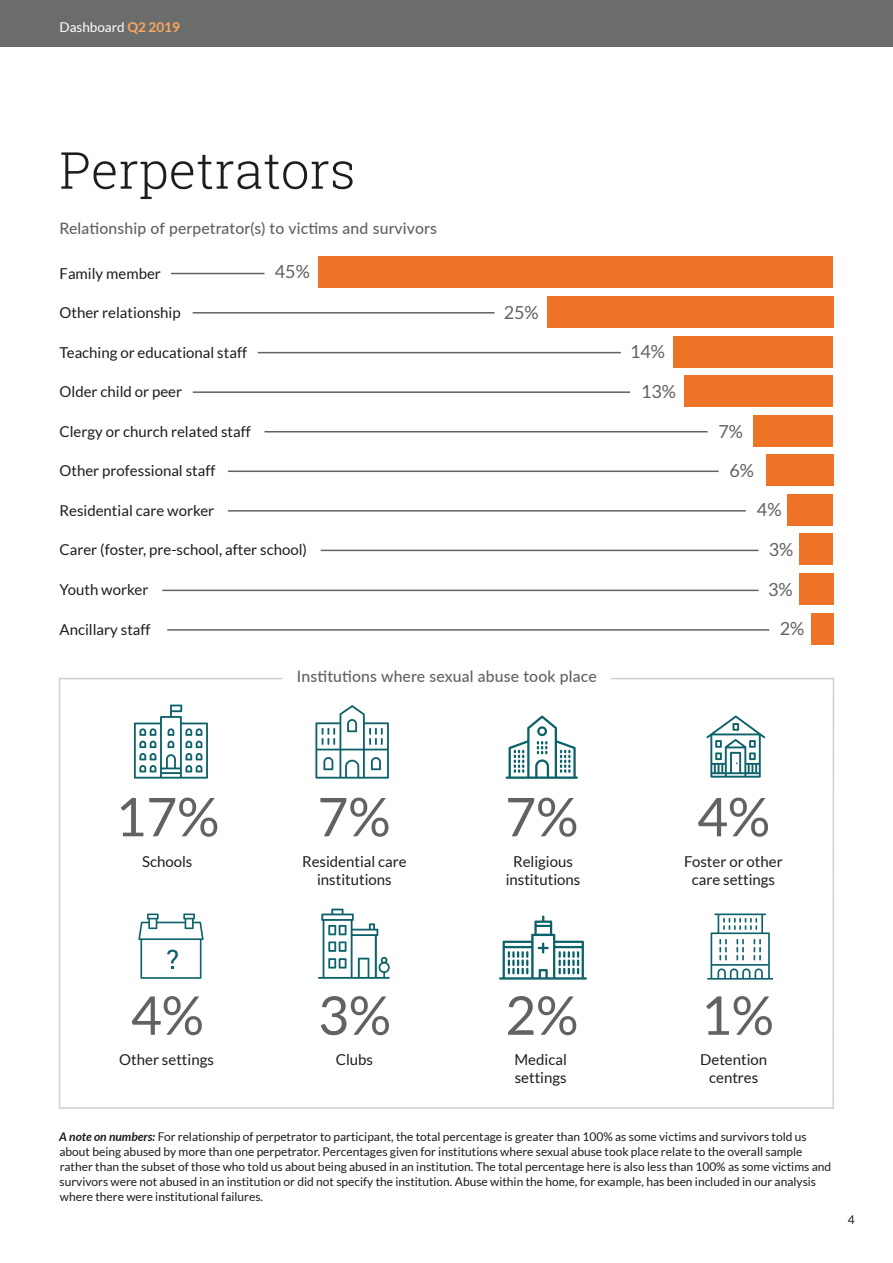
<style>
.page{position:relative;width:893px;height:1263px;background:#fff}
.page>*{position:absolute;margin:0;border:0;box-sizing:border-box;transform-origin:0 0}
.t1{font:53.4px "Lato";color:#626261}
.t2{font:300 51px "Roboto Slab";color:#1d1d1b}
.t3{font:18px "Lato";color:#626261}
.t4{font:500 15.75px "Lato";letter-spacing:.01em;color:#626261}
.t5{font:15px "Lato";color:#1d1d1b}
.t6{font:13.5px "Lato";color:#fff}
.t7{font:12px/15px "Lato";color:#1d1d1b}
.s1{font-weight:700;color:#ffa65c}
.s2{font-weight:700;font-style:italic}
</style>
<div class="page">
<div style="left:0;top:0;width:893px;height:47px;background:#6b6d6d"></div>
<hr style="left:193px;top:391px;width:437px;height:2px;background:#626261">
<hr style="left:264px;top:431px;width:444px;height:1px;background:#626261">
<hr style="left:228px;top:470px;width:491px;height:2px;background:#626261">
<hr style="left:162px;top:590px;width:596px;height:1px;background:#626261">
<hr style="left:228px;top:510px;width:518px;height:2px;background:#626261">
<hr style="left:167px;top:629px;width:602px;height:2px;background:#626261">
<hr style="left:321px;top:550px;width:437px;height:1px;background:#626261">
<hr style="left:193px;top:312px;width:302px;height:2px;background:#626261">
<hr style="left:258px;top:352px;width:363px;height:1px;background:#626261">
<hr style="left:171px;top:273px;width:93px;height:1px;background:#626261">
<div style="left:318px;top:257px;width:515px;height:31px;background:#ee7326"></div>
<div style="left:547px;top:296px;width:286px;height:32px;background:#ee7326"></div>
<div style="left:673px;top:336px;width:160px;height:31px;background:#ee7326"></div>
<div style="left:684px;top:375px;width:149px;height:32px;background:#ee7326"></div>
<div style="left:753px;top:415px;width:80px;height:31px;background:#ee7326"></div>
<div style="left:766px;top:455px;width:67px;height:31px;background:#ee7326"></div>
<div style="left:788px;top:494px;width:45px;height:32px;background:#ee7326"></div>
<svg style="left:58px;top:678px;width:776px;height:431px"></svg>
<div style="left:799px;top:534px;width:34px;height:31px;background:#ee7326"></div>
<div style="left:799px;top:574px;width:34px;height:31px;background:#ee7326"></div>
<div style="left:811px;top:613px;width:22px;height:32px;background:#ee7326"></div>
<p class="t6" style="left:60px;top:20px;width:122px">Dashboard <span class="s1">Q2 2019</span></p>
<h1 class="t2" style="left:60px;top:135px;width:297px">Perpetrators</h1>
<h2 class="t4" style="left:60px;top:217px;width:379px">Relationship of perpetrator(s) to victims and survivors</h2>
<p class="t5" style="left:60px;top:265px;width:103px">Family member</p>
<p class="t3" style="left:275px;top:262px;width:37px">45%</p>
<p class="t5" style="left:60px;top:304px;width:123px">Other relationship</p>
<p class="t3" style="left:504px;top:303px;width:37px">25%</p>
<p class="t5" style="left:60px;top:344px;width:189px">Teaching or educational staff</p>
<p class="t3" style="left:630px;top:341px;width:37px">14%</p>
<p class="t5" style="left:60px;top:383px;width:124px">Older child or peer</p>
<p class="t3" style="left:641px;top:381px;width:37px">13%</p>
<p class="t5" style="left:60px;top:423px;width:193px">Clergy or church related staff</p>
<p class="t3" style="left:718px;top:421px;width:26px">7%</p>
<p class="t5" style="left:60px;top:462px;width:157px">Other professional staff</p>
<p class="t3" style="left:729px;top:460px;width:26px">6%</p>
<p class="t5" style="left:60px;top:502px;width:156px">Residential care worker</p>
<p class="t3" style="left:757px;top:499px;width:26px">4%</p>
<p class="t5" style="left:60px;top:542px;width:249px">Carer (foster, pre-school, after school)</p>
<p class="t3" style="left:769px;top:539px;width:26px">3%</p>
<p class="t5" style="left:60px;top:582px;width:90px">Youth worker</p>
<p class="t3" style="left:768px;top:579px;width:26px">3%</p>
<p class="t5" style="left:60px;top:621px;width:93px">Ancillary staff</p>
<p class="t3" style="left:780px;top:619px;width:26px">2%</p>
<h2 class="t4" style="left:297px;top:665px;width:301px">Institutions where sexual abuse took place</h2>
<p class="t1" style="left:115px;top:787px;width:106px">17%</p>
<p class="t1" style="left:317px;top:787px;width:75px">7%</p>
<p class="t1" style="left:505px;top:787px;width:75px">7%</p>
<p class="t1" style="left:697px;top:787px;width:75px">4%</p>
<p class="t5" style="left:142px;top:853px;width:52px">Schools</p>
<p class="t5" style="left:302px;top:853px;width:106px">Residential care</p>
<p class="t5" style="left:513px;top:853px;width:61px">Religious</p>
<p class="t5" style="left:684px;top:853px;width:100px">Foster or other</p>
<p class="t5" style="left:317px;top:871px;width:76px">institutions</p>
<p class="t5" style="left:506px;top:871px;width:76px">institutions</p>
<p class="t5" style="left:692px;top:871px;width:85px">care settings</p>
<p class="t1" style="left:131px;top:986px;width:75px">4%</p>
<p class="t1" style="left:318px;top:986px;width:75px">3%</p>
<p class="t1" style="left:505px;top:986px;width:75px">2%</p>
<p class="t1" style="left:701px;top:986px;width:75px">1%</p>
<p class="t5" style="left:119px;top:1051px;width:96px">Other settings</p>
<p class="t5" style="left:336px;top:1051px;width:39px">Clubs</p>
<p class="t5" style="left:514px;top:1051px;width:54px">Medical</p>
<p class="t5" style="left:700px;top:1051px;width:69px">Detention</p>
<p class="t5" style="left:515px;top:1069px;width:53px">settings</p>
<p class="t5" style="left:709px;top:1069px;width:51px">centres</p>
<p class="t7" style="left:59px;top:1129px;width:773px"><span class="s2">A note on numbers:</span> For relationship of perpetrator to participant, the total percentage is greater than 100% as some victims and survivors told us about being abused by more than one perpetrator. Percentages given for institutions where sexual abuse took place relate to the overall sample rather than the subset of those who told us about being abused in an institution. The total percentage here is also less than 100% as some victims and survivors were not abused in an institution or did not specify the institution. Abuse within the home, for example, has been included in our analysis where there were institutional failures.</p>
<p class="t7" style="left:848px;top:1212px;width:8px">4</p>
</div>
